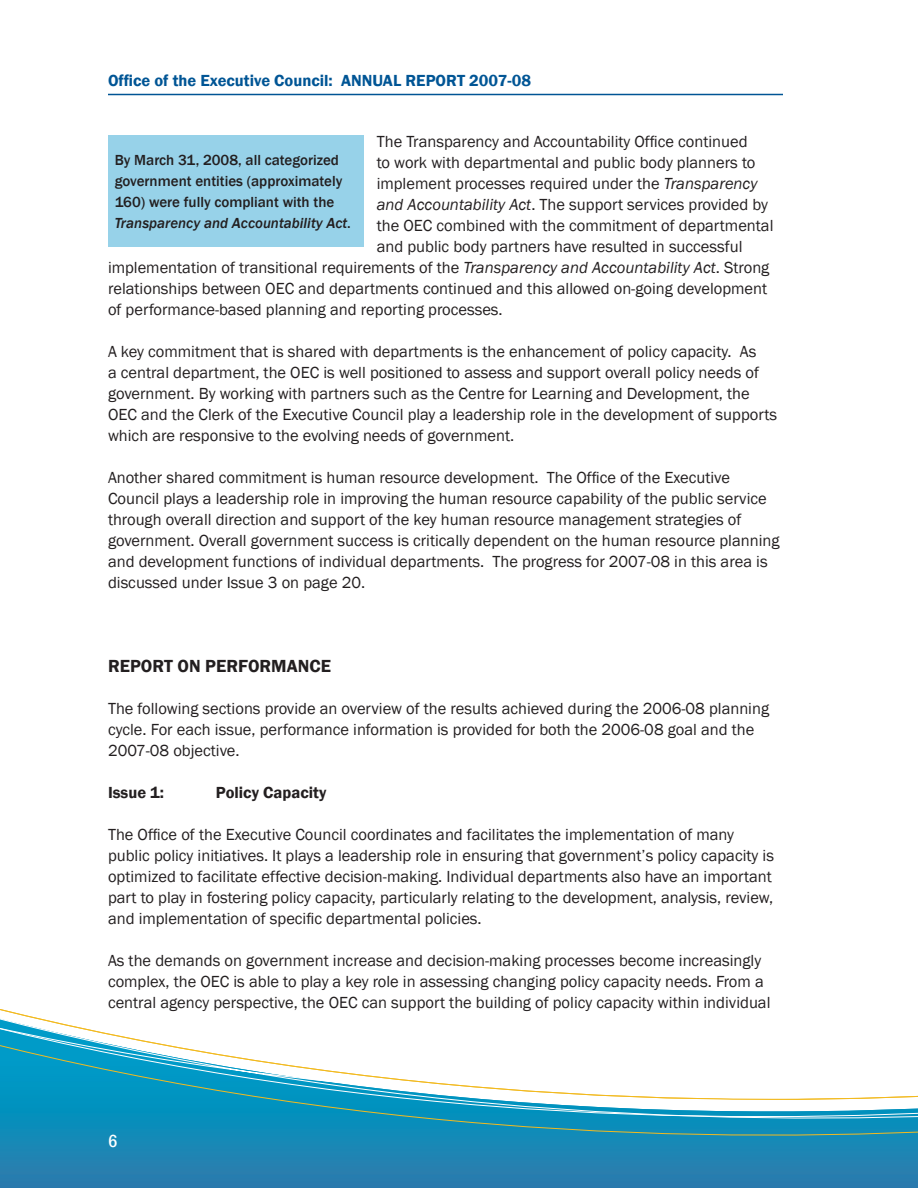
<style>
.page{position:relative;width:918px;height:1188px;background:#fff}
.page>*{position:absolute;margin:0;border:0;box-sizing:border-box;transform-origin:0 0}
.t1{font:600 18px "Franklin Gothic";color:#231f20}
.t2{font:16.5px/21px "Franklin Gothic";color:#231f20}
.t3{font:600 16.5px "Franklin Gothic";color:#005595}
.t4{font:600 16.5px "Franklin Gothic";color:#231f20}
.t5{font:500 15px/21px "Franklin Gothic";color:#231f20}
.s1{font-style:italic}
</style>
<div class="page">
<svg style="left:0;top:1136px;width:917px;height:52px;background:#2181b1"></svg>
<svg style="left:0;top:1009px;width:917px;height:127px"></svg>
<hr style="left:108px;top:94px;width:675px;height:1px;background:#005595">
<svg style="left:917px;top:1095px;width:1px;height:93px"></svg>
<div style="left:108px;top:135px;width:255px;height:112px;background:#97d2e9"></div>
<svg style="left:109px;top:1134px;width:8px;height:13px"></svg>
<p class="t3" style="left:108px;top:70px;width:425px">Office of the Executive Council: ANNUAL REPORT 2007-08</p>
<p class="t2" style="left:377px;top:131px;width:372px">The Transparency and Accountability Office continued</p>
<p class="t2" style="left:377px;top:152px;width:380px">to work with departmental and public body planners to</p>
<p class="t2" style="left:377px;top:173px;width:382px">implement processes required under the <span class="s1">Transparency</span></p>
<p class="t2" style="left:377px;top:194px;width:393px"><span class="s1">and Accountability Act</span>. The support services provided by</p>
<p class="t2" style="left:377px;top:215px;width:398px">the OEC combined with the commitment of departmental</p>
<p class="t2" style="left:377px;top:236px;width:367px">and public body partners have resulted in successful</p>
<p class="t2" style="left:108px;top:257px;width:663px">implementation of transitional requirements of the <span class="s1">Transparency and Accountability Act</span>. Strong</p>
<p class="t2" style="left:108px;top:278px;width:661px">relationships between OEC and departments continued and this allowed on-going development</p>
<p class="t2" style="left:108px;top:299px;width:396px">of performance-based planning and reporting processes.</p>
<p class="t2" style="left:108px;top:341px;width:671px">A key commitment that is shared with departments is the enhancement of policy capacity. As<br>a central department, the OEC is well positioned to assess and support overall policy needs of government. By working with partners such as the Centre for Learning and Development, the OEC and the Clerk of the Executive Council play a leadership role in the development of supports which are responsive to the evolving needs of government.</p>
<p class="t2" style="left:108px;top:467px;width:673px">Another shared commitment is human resource development. The Office of the Executive Council plays a leadership role in improving the human resource capability of the public service through overall direction and support of the key human resource management strategies of government. Overall government success is critically dependent on the human resource planning and development functions of individual departments. The progress for 2007-08 in this area is discussed under Issue 3 on page 20.</p>
<p class="t5" style="left:115px;top:149px;width:238px">By March 31, 2008, all categorized government entities (approximately 160) were fully compliant with the <span class="s1">Transparency and Accountability Act</span>.</p>
<p class="t1" style="left:108px;top:654px;width:224px">REPORT ON PERFORMANCE</p>
<p class="t2" style="left:108px;top:698px;width:663px">The following sections provide an overview of the results achieved during the 2006-08 planning cycle. For each issue, performance information is provided for both the 2006-08 goal and the<br>2007-08 objective.</p>
<p class="t4" style="left:108px;top:782px;width:58px">Issue 1:</p>
<p class="t4" style="left:216px;top:782px;width:112px">Policy Capacity</p>
<p class="t2" style="left:108px;top:824px;width:667px">The Office of the Executive Council coordinates and facilitates the implementation of many public policy initiatives. It plays a leadership role in ensuring that government’s policy capacity is optimized to facilitate effective decision-making. Individual departments also have an important part to play in fostering policy capacity, particularly relating to the development, analysis, review, and implementation of specific departmental policies.</p>
<p class="t2" style="left:108px;top:950px;width:664px">As the demands on government increase and decision-making processes become increasingly complex, the OEC is able to play a key role in assessing changing policy capacity needs. From a central agency perspective, the OEC can support the building of policy capacity within individual</p>
</div>
